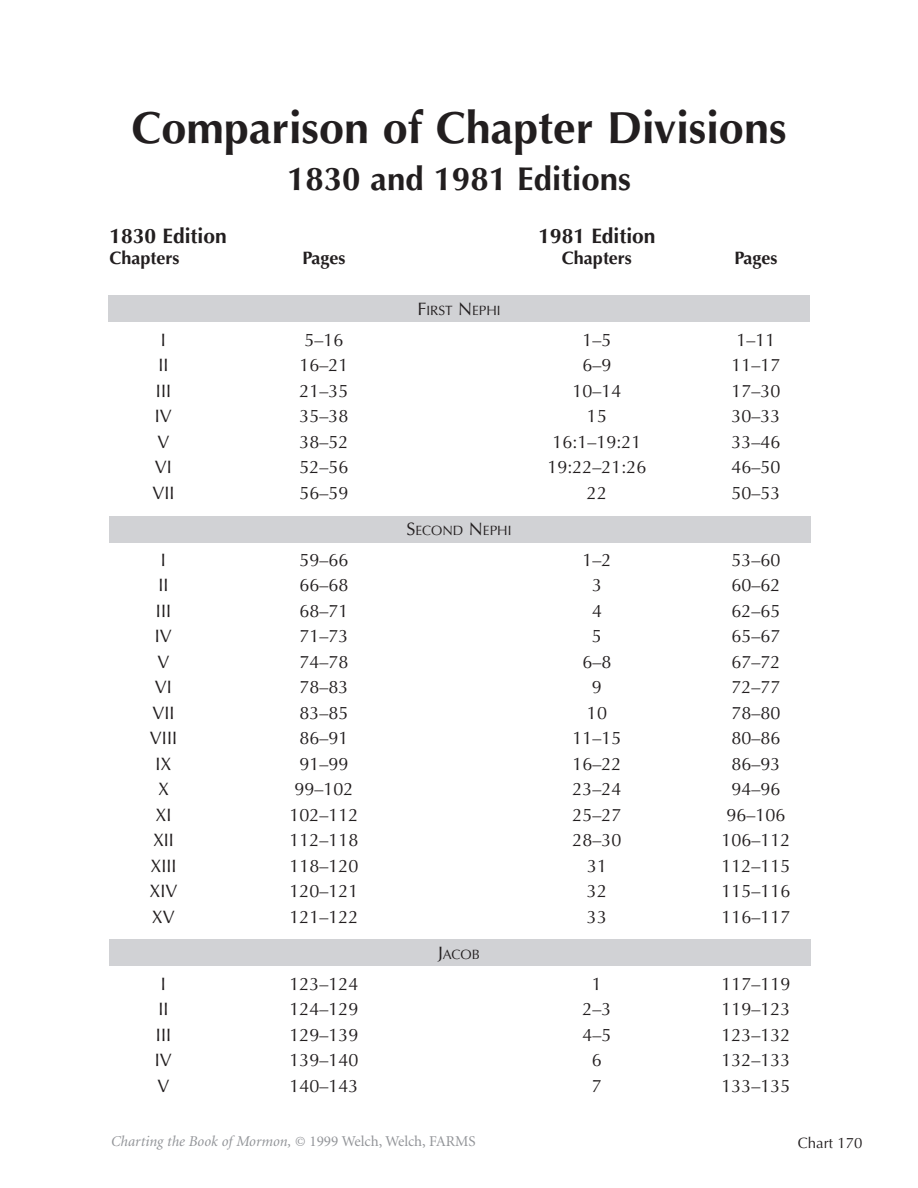
<style>
.page{position:relative;width:918px;height:1188px;background:#fff}
.page>*{position:absolute;margin:0;border:0;box-sizing:border-box;transform-origin:0 0}
.t1{font:700 45px "Optima";color:#221e1f}
.t2{font:700 33px "Optima";color:#221e1f}
.t3{font:700 21px "Optima";color:#221e1f}
.t4{font:18px "Optima";color:#221e1f}
.t5{font:700 18px "Optima";color:#221e1f}
.t6{font:italic 15px "Minion";color:#929498}
.t7{font:15px "Optima";color:#221e1f}
.t8{font:13.5px "Optima";color:#221e1f}
.s1{font-size:18px}
.s2{font-style:normal}
</style>
<div class="page">
<div style="left:109px;top:939px;width:702px;height:27px;background:#d1d2d5"></div>
<div style="left:109px;top:516px;width:702px;height:27px;background:#d1d2d5"></div>
<div style="left:108px;top:295px;width:702px;height:27px;background:#d1d2d5"></div>
<h1 class="t1" style="left:131px;top:109px;width:657px">Comparison of Chapter Divisions</h1>
<h2 class="t2" style="left:287px;top:165px;width:345px">1830 and 1981 Editions</h2>
<p class="t3" style="left:110px;top:227px;width:119px">1830 Edition</p>
<p class="t3" style="left:538px;top:227px;width:119px">1981 Edition</p>
<p class="t5" style="left:110px;top:250px;width:72px">Chapters</p>
<p class="t5" style="left:302px;top:250px;width:45px">Pages</p>
<p class="t5" style="left:562px;top:250px;width:72px">Chapters</p>
<p class="t5" style="left:734px;top:250px;width:45px">Pages</p>
<p class="t8" style="left:417px;top:305px;width:85px"><span class="s1">F</span>IRST <span class="s1">N</span>EPHI</p>
<p class="t4" style="left:161px;top:332px;width:7px">I</p>
<p class="t4" style="left:304px;top:332px;width:41px">5–16</p>
<p class="t4" style="left:582px;top:332px;width:31px">1–5</p>
<p class="t4" style="left:736px;top:332px;width:41px">1–11</p>
<p class="t4" style="left:158px;top:358px;width:12px">II</p>
<p class="t4" style="left:299px;top:358px;width:51px">16–21</p>
<p class="t4" style="left:582px;top:358px;width:31px">6–9</p>
<p class="t4" style="left:731px;top:358px;width:51px">11–17</p>
<p class="t4" style="left:156px;top:383px;width:17px">III</p>
<p class="t4" style="left:299px;top:383px;width:51px">21–35</p>
<p class="t4" style="left:572px;top:383px;width:51px">10–14</p>
<p class="t4" style="left:731px;top:383px;width:51px">17–30</p>
<p class="t4" style="left:155px;top:409px;width:19px">IV</p>
<p class="t4" style="left:299px;top:409px;width:51px">35–38</p>
<p class="t4" style="left:587px;top:409px;width:22px">15</p>
<p class="t4" style="left:731px;top:409px;width:51px">30–33</p>
<p class="t4" style="left:157px;top:434px;width:14px">V</p>
<p class="t4" style="left:299px;top:434px;width:51px">38–52</p>
<p class="t4" style="left:552px;top:434px;width:91px">16:1–19:21</p>
<p class="t4" style="left:731px;top:434px;width:51px">33–46</p>
<p class="t4" style="left:155px;top:460px;width:19px">VI</p>
<p class="t4" style="left:299px;top:460px;width:51px">52–56</p>
<p class="t4" style="left:547px;top:460px;width:101px">19:22–21:26</p>
<p class="t4" style="left:731px;top:460px;width:51px">46–50</p>
<p class="t4" style="left:152px;top:485px;width:24px">VII</p>
<p class="t4" style="left:299px;top:485px;width:51px">56–59</p>
<p class="t4" style="left:587px;top:485px;width:22px">22</p>
<p class="t4" style="left:731px;top:485px;width:51px">50–53</p>
<p class="t8" style="left:406px;top:525px;width:107px"><span class="s1">S</span>ECOND <span class="s1">N</span>EPHI</p>
<p class="t4" style="left:161px;top:552px;width:7px">I</p>
<p class="t4" style="left:299px;top:552px;width:51px">59–66</p>
<p class="t4" style="left:582px;top:552px;width:31px">1–2</p>
<p class="t4" style="left:731px;top:552px;width:51px">53–60</p>
<p class="t4" style="left:158px;top:578px;width:12px">II</p>
<p class="t4" style="left:299px;top:578px;width:51px">66–68</p>
<p class="t4" style="left:592px;top:578px;width:12px">3</p>
<p class="t4" style="left:731px;top:578px;width:51px">60–62</p>
<p class="t4" style="left:156px;top:603px;width:17px">III</p>
<p class="t4" style="left:299px;top:603px;width:51px">68–71</p>
<p class="t4" style="left:592px;top:603px;width:12px">4</p>
<p class="t4" style="left:731px;top:603px;width:51px">62–65</p>
<p class="t4" style="left:155px;top:629px;width:19px">IV</p>
<p class="t4" style="left:299px;top:629px;width:51px">71–73</p>
<p class="t4" style="left:592px;top:629px;width:12px">5</p>
<p class="t4" style="left:731px;top:629px;width:51px">65–67</p>
<p class="t4" style="left:157px;top:654px;width:14px">V</p>
<p class="t4" style="left:299px;top:654px;width:51px">74–78</p>
<p class="t4" style="left:582px;top:654px;width:31px">6–8</p>
<p class="t4" style="left:731px;top:654px;width:51px">67–72</p>
<p class="t4" style="left:155px;top:680px;width:19px">VI</p>
<p class="t4" style="left:299px;top:680px;width:51px">78–83</p>
<p class="t4" style="left:592px;top:680px;width:12px">9</p>
<p class="t4" style="left:731px;top:680px;width:51px">72–77</p>
<p class="t4" style="left:152px;top:705px;width:24px">VII</p>
<p class="t4" style="left:299px;top:705px;width:51px">83–85</p>
<p class="t4" style="left:587px;top:705px;width:22px">10</p>
<p class="t4" style="left:731px;top:705px;width:51px">78–80</p>
<p class="t4" style="left:150px;top:731px;width:29px">VIII</p>
<p class="t4" style="left:299px;top:731px;width:51px">86–91</p>
<p class="t4" style="left:572px;top:731px;width:51px">11–15</p>
<p class="t4" style="left:731px;top:731px;width:51px">80–86</p>
<p class="t4" style="left:156px;top:756px;width:18px">IX</p>
<p class="t4" style="left:299px;top:756px;width:51px">91–99</p>
<p class="t4" style="left:572px;top:756px;width:51px">16–22</p>
<p class="t4" style="left:731px;top:756px;width:51px">86–93</p>
<p class="t4" style="left:158px;top:782px;width:12px">X</p>
<p class="t4" style="left:294px;top:782px;width:61px">99–102</p>
<p class="t4" style="left:572px;top:782px;width:51px">23–24</p>
<p class="t4" style="left:731px;top:782px;width:51px">94–96</p>
<p class="t4" style="left:156px;top:807px;width:18px">XI</p>
<p class="t4" style="left:289px;top:807px;width:71px">102–112</p>
<p class="t4" style="left:572px;top:807px;width:51px">25–27</p>
<p class="t4" style="left:726px;top:807px;width:61px">96–106</p>
<p class="t4" style="left:153px;top:833px;width:23px">XII</p>
<p class="t4" style="left:289px;top:833px;width:71px">112–118</p>
<p class="t4" style="left:572px;top:833px;width:51px">28–30</p>
<p class="t4" style="left:721px;top:833px;width:71px">106–112</p>
<p class="t4" style="left:151px;top:858px;width:28px">XIII</p>
<p class="t4" style="left:289px;top:858px;width:71px">118–120</p>
<p class="t4" style="left:587px;top:858px;width:22px">31</p>
<p class="t4" style="left:721px;top:858px;width:71px">112–115</p>
<p class="t4" style="left:149px;top:884px;width:30px">XIV</p>
<p class="t4" style="left:289px;top:884px;width:71px">120–121</p>
<p class="t4" style="left:587px;top:884px;width:22px">32</p>
<p class="t4" style="left:721px;top:884px;width:71px">115–116</p>
<p class="t4" style="left:152px;top:909px;width:25px">XV</p>
<p class="t4" style="left:289px;top:909px;width:71px">121–122</p>
<p class="t4" style="left:587px;top:909px;width:22px">33</p>
<p class="t4" style="left:721px;top:909px;width:71px">116–117</p>
<p class="t8" style="left:438px;top:949px;width:43px"><span class="s1">J</span>ACOB</p>
<p class="t4" style="left:161px;top:976px;width:7px">I</p>
<p class="t4" style="left:289px;top:976px;width:71px">123–124</p>
<p class="t4" style="left:592px;top:976px;width:12px">1</p>
<p class="t4" style="left:721px;top:976px;width:71px">117–119</p>
<p class="t4" style="left:158px;top:1002px;width:12px">II</p>
<p class="t4" style="left:289px;top:1002px;width:71px">124–129</p>
<p class="t4" style="left:582px;top:1002px;width:31px">2–3</p>
<p class="t4" style="left:721px;top:1002px;width:71px">119–123</p>
<p class="t4" style="left:156px;top:1027px;width:17px">III</p>
<p class="t4" style="left:289px;top:1027px;width:71px">129–139</p>
<p class="t4" style="left:583px;top:1027px;width:31px">4–5</p>
<p class="t4" style="left:721px;top:1027px;width:71px">123–132</p>
<p class="t4" style="left:155px;top:1053px;width:19px">IV</p>
<p class="t4" style="left:289px;top:1053px;width:71px">139–140</p>
<p class="t4" style="left:592px;top:1053px;width:12px">6</p>
<p class="t4" style="left:721px;top:1053px;width:71px">132–133</p>
<p class="t4" style="left:157px;top:1078px;width:14px">V</p>
<p class="t4" style="left:289px;top:1078px;width:71px">140–143</p>
<p class="t4" style="left:592px;top:1078px;width:12px">7</p>
<p class="t4" style="left:721px;top:1078px;width:71px">133–135</p>
<p class="t6" style="left:111px;top:1136px;width:366px">Charting the Book of Mormon, <span class="s2">© 1999 Welch, Welch, FARMS</span></p>
<p class="t7" style="left:798px;top:1137px;width:66px">Chart 170</p>
</div>
